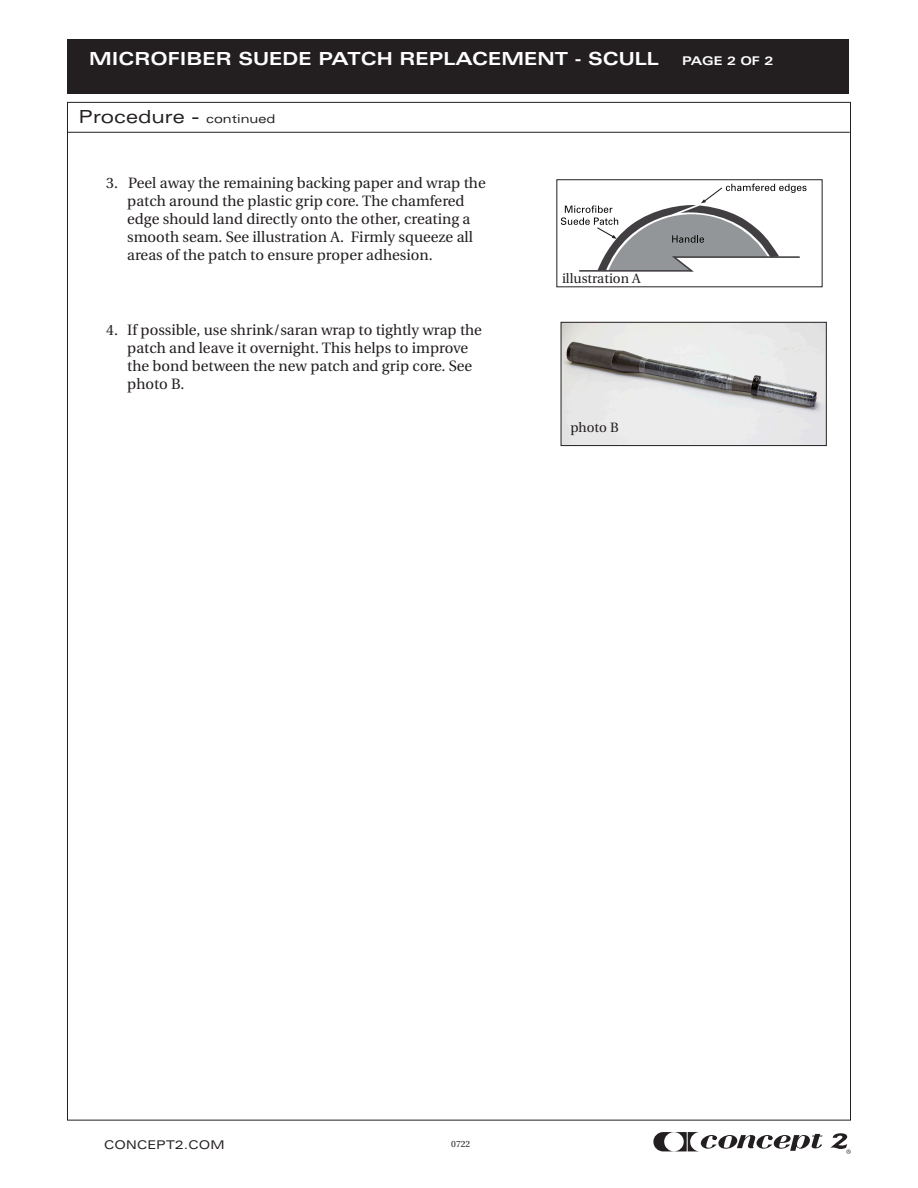
<style>
.page{position:relative;width:918px;height:1188px;background:#fff}
.page>*{position:absolute;margin:0;border:0;box-sizing:border-box;transform-origin:0 0}
.t1{font:700 expanded 18px "Univers";color:#fff}
.t2{font:expanded 18px "Univers";color:#231f20}
.t3{font:15px/18px "Utopia";color:#231f20}
.t4{font:13.5px "Utopia";color:#231f20}
.t5{font:expanded 12px "Univers";color:#231f20}
.t6{font:700 expanded 12px "Univers";letter-spacing:-.01em;color:#fff}
.t7{font:9px "Utopia";color:#231f20}
.s1{font-size:12px}
</style>
<div class="page">
<svg style="left:653px;top:1132px;width:169px;height:19px"></svg>
<svg style="left:830px;top:1133px;width:21px;height:21px"></svg>
<div style="left:68px;top:40px;width:781px;height:54px;background:#231f20"></div>
<hr style="left:68px;top:132px;width:782px;height:1px;background:#231f20">
<div style="left:556px;top:179px;width:267px;height:108px;border:1px solid #231f20"></div>
<svg style="left:561px;top:184px;width:246px;height:88px"></svg>
<img style="left:563px;top:324px;width:262px;height:120px">
<div style="left:561px;top:322px;width:266px;height:124px;border:1px solid #231f20"></div>
<p class="t1" style="left:89px;top:48px;width:571px">MICROFIBER SUEDE PATCH REPLACEMENT - SCULL</p>
<p class="t6" style="left:682px;top:54px;width:93px">PAGE 2 OF 2</p>
<p class="t2" style="left:78px;top:106px;width:198px">Procedure - <span class="s1">continued</span></p>
<p class="t3" style="left:127px;top:175px;width:360px;text-indent:-21px">3. Peel away the remaining backing paper and wrap the patch around the plastic grip core. The chamfered edge should land directly onto the other, creating a smooth seam. See illustration A. Firmly squeeze all areas of the patch to ensure proper adhesion.</p>
<p class="t3" style="left:127px;top:321px;width:356px;text-indent:-21px">4. If possible, use shrink/saran wrap to tightly wrap the patch and leave it overnight. This helps to improve the bond between the new patch and grip core. See photo B.</p>
<p class="t4" style="left:562px;top:271px;width:80px">illustration A</p>
<p class="t4" style="left:570px;top:420px;width:50px">photo B</p>
<p class="t5" style="left:104px;top:1138px;width:122px">CONCEPT2.COM</p>
<p class="t7" style="left:451px;top:1139px;width:21px">0722</p>
</div>
